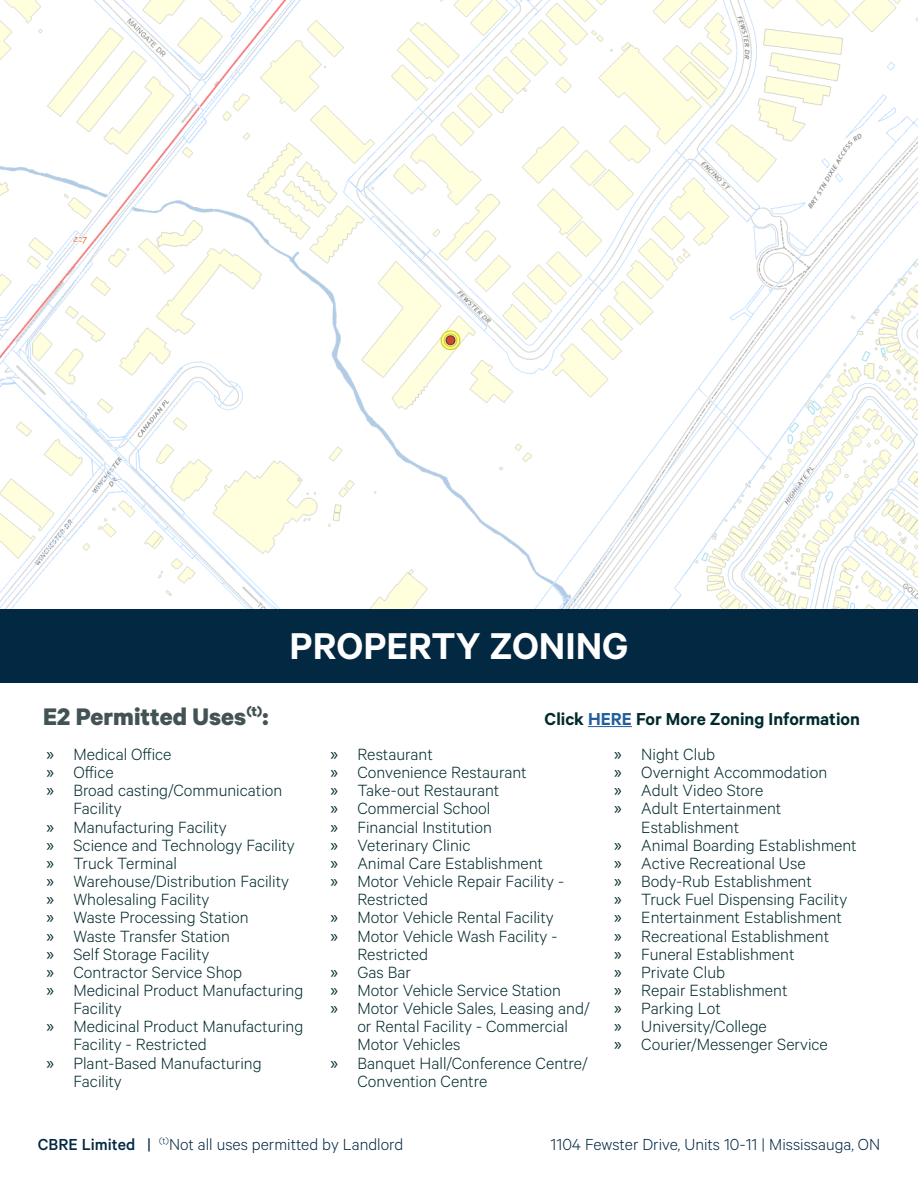
<style>
.page{position:relative;width:918px;height:1188px;background:#fff}
.page>*{position:absolute;margin:0;border:0;box-sizing:border-box;transform-origin:0 0}
.t1{font:600 42px "Calibre";color:#fff}
.Subheading_Small{font:700 27px "Calibre";color:#435254}
.t2{font:600 19.5px "Calibre";color:#012a2d}
.t3{font:300 18.3px/18.1px "Calibre";color:#012a2d}
.t4{font:300 18px "Calibre";color:#032842}
.s1{color:#215e9e}
.s2{font-family:"Myriad Pro";font-weight:400}
.s3{font-weight:500}
.s4{font-weight:400}
</style>
<div class="page">
<div style="left:0;top:609px;width:918px;height:73px;background:#032842"></div>
<hr style="left:588px;top:726px;width:44px;height:1px;background:#215e9e">
<img style="left:0;top:0;width:918px;height:608px">
<p class="t1" style="left:290px;top:621px;width:340px">PROPERTY ZONING</p>
<p class="Subheading_Small" style="left:43px;top:700px;width:227px">E2 Permitted Uses<sup>(t)</sup>:</p>
<p class="t2" style="left:545px;top:708px;width:317px">Click <span class="s1">HERE</span> For More Zoning Information</p>
<p class="t3" style="left:46px;top:744px;width:127px"><span class="s2">»</span> Medical Office</p>
<p class="t3" style="left:46px;top:763px;width:69px"><span class="s2">»</span> Office</p>
<p class="t3" style="left:73px;top:781px;width:210px;text-indent:-27px"><span class="s2">»</span> Broad casting/Communication<br>Facility</p>
<p class="t3" style="left:46px;top:817px;width:182px"><span class="s2">»</span> Manufacturing Facility</p>
<p class="t3" style="left:46px;top:835px;width:250px"><span class="s2">»</span> Science and Technology Facility</p>
<p class="t3" style="left:46px;top:853px;width:132px"><span class="s2">»</span> Truck Terminal</p>
<p class="t3" style="left:46px;top:872px;width:244px"><span class="s2">»</span> Warehouse/Distribution Facility</p>
<p class="t3" style="left:46px;top:890px;width:164px"><span class="s2">»</span> Wholesaling Facility</p>
<p class="t3" style="left:46px;top:908px;width:204px"><span class="s2">»</span> Waste Processing Station</p>
<p class="t3" style="left:46px;top:926px;width:185px"><span class="s2">»</span> Waste Transfer Station</p>
<p class="t3" style="left:46px;top:944px;width:164px"><span class="s2">»</span> Self Storage Facility</p>
<p class="t3" style="left:46px;top:962px;width:197px"><span class="s2">»</span> Contractor Service Shop</p>
<p class="t3" style="left:73px;top:980px;width:231px;text-indent:-27px"><span class="s2">»</span> Medicinal Product Manufacturing<br>Facility</p>
<p class="t3" style="left:73px;top:1017px;width:231px;text-indent:-27px"><span class="s2">»</span> Medicinal Product Manufacturing<br>Facility - Restricted</p>
<p class="t3" style="left:73px;top:1053px;width:190px;text-indent:-27px"><span class="s2">»</span> Plant-Based Manufacturing<br>Facility</p>
<p class="t3" style="left:614px;top:744px;width:102px"><span class="s2">»</span> Night Club</p>
<p class="t3" style="left:614px;top:763px;width:215px"><span class="s2">»</span> Overnight Accommodation</p>
<p class="t3" style="left:614px;top:781px;width:151px"><span class="s2">»</span> Adult Video Store</p>
<p class="t3" style="left:641px;top:799px;width:142px;text-indent:-27px"><span class="s2">»</span> Adult Entertainment<br>Establishment</p>
<p class="t3" style="left:614px;top:835px;width:244px"><span class="s2">»</span> Animal Boarding Establishment</p>
<p class="t3" style="left:614px;top:853px;width:193px"><span class="s2">»</span> Active Recreational Use</p>
<p class="t3" style="left:614px;top:872px;width:199px"><span class="s2">»</span> Body-Rub Establishment</p>
<p class="t3" style="left:614px;top:890px;width:234px"><span class="s2">»</span> Truck Fuel Dispensing Facility</p>
<p class="t3" style="left:614px;top:908px;width:229px"><span class="s2">»</span> Entertainment Establishment</p>
<p class="t3" style="left:614px;top:926px;width:216px"><span class="s2">»</span> Recreational Establishment</p>
<p class="t3" style="left:614px;top:944px;width:182px"><span class="s2">»</span> Funeral Establishment</p>
<p class="t3" style="left:614px;top:962px;width:112px"><span class="s2">»</span> Private Club</p>
<p class="t3" style="left:614px;top:980px;width:175px"><span class="s2">»</span> Repair Establishment</p>
<p class="t3" style="left:614px;top:999px;width:108px"><span class="s2">»</span> Parking Lot</p>
<p class="t3" style="left:614px;top:1017px;width:154px"><span class="s2">»</span> University/College</p>
<p class="t3" style="left:614px;top:1035px;width:215px"><span class="s2">»</span> Courier/Messenger Service</p>
<p class="t3" style="left:330px;top:744px;width:104px"><span class="s2">»</span> Restaurant</p>
<p class="t3" style="left:330px;top:763px;width:198px"><span class="s2">»</span> Convenience Restaurant</p>
<p class="t3" style="left:330px;top:781px;width:171px"><span class="s2">»</span> Take-out Restaurant</p>
<p class="t3" style="left:330px;top:799px;width:161px"><span class="s2">»</span> Commercial School</p>
<p class="t3" style="left:330px;top:817px;width:163px"><span class="s2">»</span> Financial Institution</p>
<p class="t3" style="left:330px;top:835px;width:142px"><span class="s2">»</span> Veterinary Clinic</p>
<p class="t3" style="left:330px;top:853px;width:214px"><span class="s2">»</span> Animal Care Establishment</p>
<p class="t3" style="left:357px;top:872px;width:208px;text-indent:-27px"><span class="s2">»</span> Motor Vehicle Repair Facility -<br>Restricted</p>
<p class="t3" style="left:330px;top:908px;width:225px"><span class="s2">»</span> Motor Vehicle Rental Facility</p>
<p class="t3" style="left:357px;top:926px;width:201px;text-indent:-27px"><span class="s2">»</span> Motor Vehicle Wash Facility -<br>Restricted</p>
<p class="t3" style="left:330px;top:962px;width:82px"><span class="s2">»</span> Gas Bar</p>
<p class="t3" style="left:330px;top:980px;width:232px"><span class="s2">»</span> Motor Vehicle Service Station</p>
<p class="t3" style="left:357px;top:999px;width:234px;text-indent:-27px"><span class="s2">»</span> Motor Vehicle Sales, Leasing and/ or Rental Facility - Commercial<br>Motor Vehicles</p>
<p class="t3" style="left:357px;top:1053px;width:232px;text-indent:-27px"><span class="s2">»</span> Banquet Hall/Conference Centre/<br>Convention Centre</p>
<p class="t4" style="left:38px;top:1134px;width:367px"><span class="s3">CBRE Limited</span> <span class="s4">|</span> <sup>(t)</sup>Not all uses permitted by Landlord</p>
<p class="t4" style="left:551px;top:1134px;width:331px">1104 Fewster Drive, Units 10-11 | Mississauga, ON</p>
</div>
